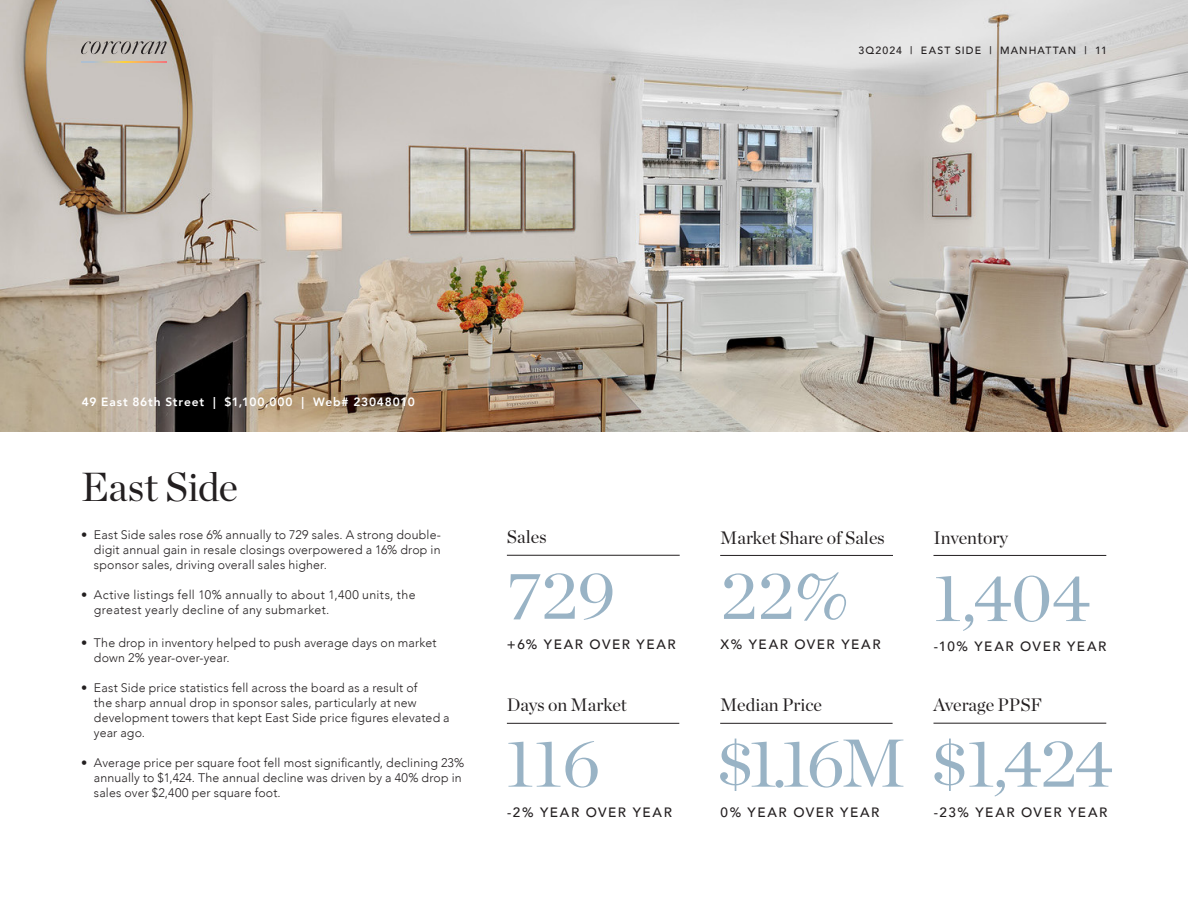
<style>
.page{position:relative;width:1188px;height:918px;background:#fff}
.page>*{position:absolute;margin:0;border:0;box-sizing:border-box;transform-origin:0 0}
.Caption_Right{font:67.5px "Chronicle Display";color:#99b3c5}
.BC{font:40.5px "Chronicle Display";letter-spacing:-.01em;color:#231f20}
.Caption_Right-2{font:18px "Chronicle Display";color:#231f20}
.Caption_Right-3{font:500 13.5px "Avenir";letter-spacing:.12em;color:#231f20}
.BC-2{font:300 12.3px/15px "Avenir";letter-spacing:.015em;color:#231f20}
.BC-3{font:800 12px "Avenir";letter-spacing:.07em;color:#fff}
.Caption_Right-4{font:500 10.5px "Avenir";letter-spacing:.105em;color:#231f20}
</style>
<div class="page">
<img style="left:0;top:0;width:1188px;height:432px">
<hr style="left:507px;top:555px;width:173px;height:1px;background:#231f20">
<hr style="left:720px;top:555px;width:173px;height:1px;background:#231f20">
<hr style="left:934px;top:555px;width:172px;height:1px;background:#231f20">
<hr style="left:720px;top:723px;width:173px;height:1px;background:#231f20">
<hr style="left:934px;top:723px;width:172px;height:1px;background:#231f20">
<hr style="left:507px;top:723px;width:172px;height:1px;background:#231f20">
<svg style="left:81px;top:41px;width:86px;height:13px"></svg>
<svg style="left:81px;top:61px;width:86px;height:2px"></svg>
<p class="Caption_Right-4" style="left:859px;top:41px;width:250px">3Q2024 | EAST SIDE | MANHATTAN | 11</p>
<p class="BC-3" style="left:82px;top:393px;width:335px">49 East 86th Street | $1,100,000 | Web# 23048010</p>
<p class="BC" style="left:81px;top:456px;width:159px">East Side</p>
<p class="BC-2" style="left:94px;top:528px;width:349px;text-align:justify;text-indent:-13px">• East Side sales rose 6% annually to 729 sales. A strong double&shy;digit annual gain in resale closings overpowered a 16% drop in sponsor sales, driving overall sales higher.</p>
<p class="BC-2" style="left:94px;top:588px;width:323px;text-indent:-13px">• Active listings fell 10% annually to about 1,400 units, the greatest yearly decline of any submarket.</p>
<p class="BC-2" style="left:94px;top:636px;width:344px;text-indent:-13px">• The drop in inventory helped to push average days on market down 2% year-over-year.</p>
<p class="BC-2" style="left:94px;top:681px;width:357px;text-indent:-13px">• East Side price statistics fell across the board as a result of<br>the sharp annual drop in sponsor sales, particularly at new development towers that kept East Side price figures elevated a year ago.</p>
<p class="BC-2" style="left:94px;top:756px;width:372px;text-indent:-13px">• Average price per square foot fell most significantly, declining 23% annually to $1,424. The annual decline was driven by a 40% drop in sales over $2,400 per square foot.</p>
<p class="Caption_Right-2" style="left:507px;top:523px;width:41px">Sales</p>
<p class="Caption_Right" style="left:507px;top:543px;width:110px">729</p>
<p class="Caption_Right-3" style="left:507px;top:632px;width:170px">+6% YEAR OVER YEAR</p>
<p class="Caption_Right-2" style="left:507px;top:691px;width:121px">Days on Market</p>
<p class="Caption_Right" style="left:506px;top:711px;width:96px">116</p>
<p class="Caption_Right-3" style="left:507px;top:800px;width:166px">-2% YEAR OVER YEAR</p>
<p class="Caption_Right-2" style="left:720px;top:524px;width:166px">Market Share of Sales</p>
<p class="Caption_Right" style="left:720px;top:544px;width:130px">22%</p>
<p class="Caption_Right-3" style="left:721px;top:633px;width:162px">X% YEAR OVER YEAR</p>
<p class="Caption_Right-2" style="left:934px;top:524px;width:76px">Inventory</p>
<p class="Caption_Right" style="left:934px;top:546px;width:158px">1,404</p>
<p class="Caption_Right-3" style="left:934px;top:635px;width:174px">-10% YEAR OVER YEAR</p>
<p class="Caption_Right-2" style="left:934px;top:691px;width:110px">Average PPSF</p>
<p class="Caption_Right-2" style="left:720px;top:691px;width:103px">Median Price</p>
<p class="Caption_Right" style="left:716px;top:711px;width:398px">$1.16M $1,424</p>
<p class="Caption_Right-3" style="left:721px;top:800px;width:160px">0% YEAR OVER YEAR</p>
<p class="Caption_Right-3" style="left:934px;top:800px;width:175px">-23% YEAR OVER YEAR</p>
</div>
